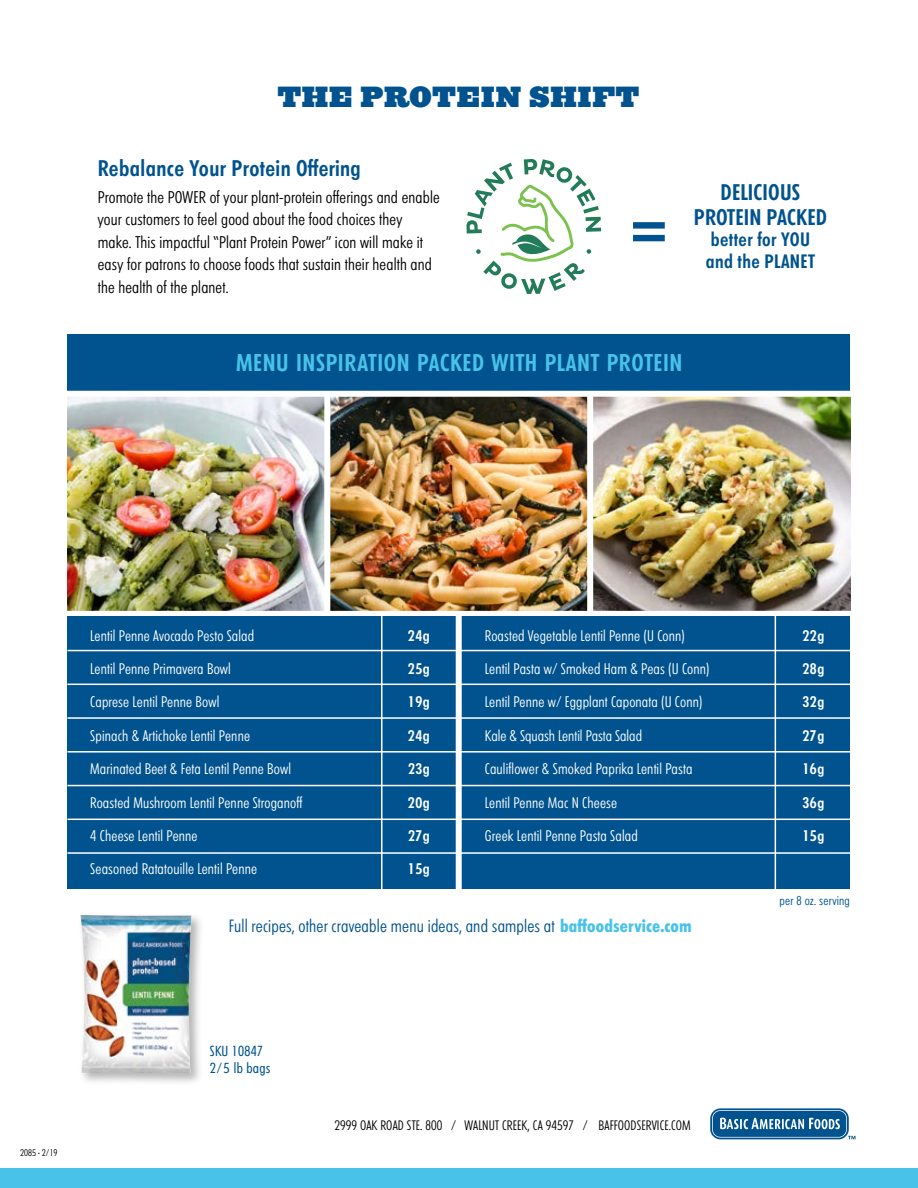
<style>
.page{position:relative;width:918px;height:1188px;background:#fff}
.page>*{position:absolute;margin:0;border:0;box-sizing:border-box;transform-origin:0 0}
.t1{font:500 63px "Helvetica Neue";color:#00538e}
.t2{font:900 27px "Ziggurat";letter-spacing:.03em;color:#00538e}
.t3{font:600 22.5px "Graphicus DT Cond";letter-spacing:.03em;color:#49c2ea}
.t4{font:600 21px/24.3px "Graphicus DT Cond";letter-spacing:.01em;color:#00538e;text-align:center}
.t5{font:600 18px/21.9px "Graphicus DT Cond";letter-spacing:.02em;color:#00538e}
.t6{font:16.5px "Graphicus DT Cond";letter-spacing:.01em;color:#00538e}
.t7{font:15.75px/22.5px "Graphicus DT Cond";letter-spacing:.01em;color:#000}
.t8{font:14.25px "Graphicus DT Cond";letter-spacing:.01em;color:#fff}
.t9{font:600 14.25px "Graphicus DT Cond";letter-spacing:.04em;color:#fff}
.t10{font:13.5px/16.5px "Graphicus DT Cond";letter-spacing:.02em;color:#00538e}
.t11{font:12.75px "Graphicus DT Cond";letter-spacing:.01em;color:#000005}
.t12{font:12px "Graphicus DT Cond";letter-spacing:.02em;color:#00538e}
.t13{font:9px "Graphicus DT Cond";letter-spacing:.01em;color:#000005}
.s1{font-weight:700;color:#49c2ea}
</style>
<div class="page">
<div style="left:0;top:1168px;width:918px;height:20px;background:#49c2ea"></div>
<svg style="left:710px;top:1108px;width:145px;height:31px;background:#407eaa"></svg>
<svg style="left:466px;top:159px;width:135px;height:135px"></svg>
<div style="left:68px;top:334px;width:782px;height:261px;background:#00538e"></div>
<img style="left:68px;top:397px;width:256px;height:214px">
<img style="left:330px;top:397px;width:257px;height:214px">
<img style="left:593px;top:397px;width:258px;height:214px">
<div style="left:57px;top:391px;width:797px;height:6px;background:#fff"></div>
<div style="left:324px;top:393px;width:6px;height:223px;background:#fff"></div>
<div style="left:587px;top:391px;width:6px;height:223px;background:#fff"></div>
<div style="left:68px;top:616px;width:782px;height:272px;background:#00538e"></div>
<hr style="left:381px;top:615px;width:1px;height:278px;background:#fff">
<hr style="left:775px;top:614px;width:1px;height:279px;background:#fff">
<hr style="left:68px;top:650px;width:782px;height:1px;background:#fff">
<hr style="left:68px;top:684px;width:782px;height:1px;background:#fff">
<hr style="left:68px;top:717px;width:782px;height:2px;background:#fff">
<hr style="left:68px;top:751px;width:782px;height:2px;background:#fff">
<hr style="left:68px;top:785px;width:782px;height:1px;background:#fff">
<hr style="left:68px;top:819px;width:782px;height:1px;background:#fff">
<hr style="left:68px;top:852px;width:782px;height:2px;background:#fff">
<div style="left:78px;top:911px;width:126px;height:175px;background:#000;opacity:.3"></div>
<img style="left:80px;top:915px;width:112px;height:158px">
<div style="left:456px;top:615px;width:6px;height:278px;background:#fff"></div>
<h2 class="t2" style="left:278px;top:74px;width:107px">THE PROTEIN</h2>
<h2 class="t2" style="left:529px;top:74px;width:111px">SHIFT</h2>
<h3 class="t4" style="left:98px;top:156px;width:264px">REBALANCE YOUR PROTEIN OFFERING</h3>
<p class="t7" style="left:98px;top:185px;width:344px">Promote the POWER of your plant-protein offerings and enable your customers to feel good about the food choices they make. This impactful “Plant Protein Power” icon will make it easy for patrons to choose foods that sustain their health and the health of the planet.</p>
<h1 class="t1" style="left:630px;top:188px;width:39px">=</h1>
<h3 class="t4" style="left:694px;top:180px;width:135px">DELICIOUS<br>PROTEIN PACKED</h3>
<p class="t5" style="left:706px;top:228px;width:93px">BETTER FOR YOU<br>AND THE PLANET</p>
<h3 class="t3" style="left:236px;top:349px;width:448px">MENU INSPIRATION PACKED WITH PLANT PROTEIN</h3>
<p class="t8" style="left:90px;top:627px;width:165px">Lentil Penne Avocado Pesto Salad</p>
<p class="t9" style="left:408px;top:627px;width:23px">24G</p>
<p class="t8" style="left:90px;top:660px;width:142px">Lentil Penne Primavera Bowl</p>
<p class="t9" style="left:408px;top:660px;width:23px">25G</p>
<p class="t8" style="left:90px;top:694px;width:131px">Caprese Lentil Penne Bowl</p>
<p class="t9" style="left:408px;top:694px;width:23px">19G</p>
<p class="t8" style="left:90px;top:727px;width:161px">Spinach &amp; Artichoke Lentil Penne</p>
<p class="t9" style="left:408px;top:727px;width:23px">24G</p>
<p class="t8" style="left:90px;top:760px;width:202px">Marinated Beet &amp; Feta Lentil Penne Bowl</p>
<p class="t9" style="left:408px;top:760px;width:23px">23G</p>
<p class="t8" style="left:90px;top:794px;width:214px">Roasted Mushroom Lentil Penne Stroganoff</p>
<p class="t9" style="left:408px;top:794px;width:23px">20G</p>
<p class="t8" style="left:90px;top:827px;width:109px">4 Cheese Lentil Penne</p>
<p class="t9" style="left:408px;top:827px;width:23px">27G</p>
<p class="t8" style="left:90px;top:861px;width:168px">Seasoned Ratatouille Lentil Penne</p>
<p class="t9" style="left:408px;top:861px;width:24px">15G</p>
<p class="t8" style="left:485px;top:627px;width:201px">Roasted Vegetable Lentil Penne (U Conn)</p>
<p class="t9" style="left:802px;top:627px;width:23px">22G</p>
<p class="t8" style="left:485px;top:660px;width:226px">Lentil Pasta w/ Smoked Ham &amp; Peas (U Conn)</p>
<p class="t9" style="left:802px;top:660px;width:23px">28G</p>
<p class="t8" style="left:485px;top:694px;width:219px">Lentil Penne w/ Eggplant Caponata (U Conn)</p>
<p class="t9" style="left:802px;top:694px;width:23px">32G</p>
<p class="t8" style="left:485px;top:727px;width:159px">Kale &amp; Squash Lentil Pasta Salad</p>
<p class="t9" style="left:802px;top:727px;width:23px">27G</p>
<p class="t8" style="left:485px;top:760px;width:209px">Cauliflower &amp; Smoked Paprika Lentil Pasta</p>
<p class="t9" style="left:802px;top:760px;width:23px">16G</p>
<p class="t8" style="left:485px;top:794px;width:134px">Lentil Penne Mac N Cheese</p>
<p class="t9" style="left:802px;top:794px;width:23px">36G</p>
<p class="t8" style="left:485px;top:827px;width:154px">Greek Lentil Penne Pasta Salad</p>
<p class="t9" style="left:802px;top:827px;width:23px">15G</p>
<p class="t12" style="left:779px;top:894px;width:72px">per 8 oz. serving</p>
<p class="t6" style="left:229px;top:916px;width:464px">Full recipes, other craveable menu ideas, and samples at <span class="s1">baffoodservice.com</span></p>
<p class="t13" style="left:20px;top:1147px;width:39px">2085 <sup>•</sup> 2/19</p>
<p class="t10" style="left:210px;top:1043px;width:62px">SKU 10847<br>2/ 5 lb bags</p>
<p class="t11" style="left:334px;top:1117px;width:358px">2999 OAK ROAD STE. 800 / WALNUT CREEK, CA 94597 / BAFFOODSERVICE.COM</p>
</div>
